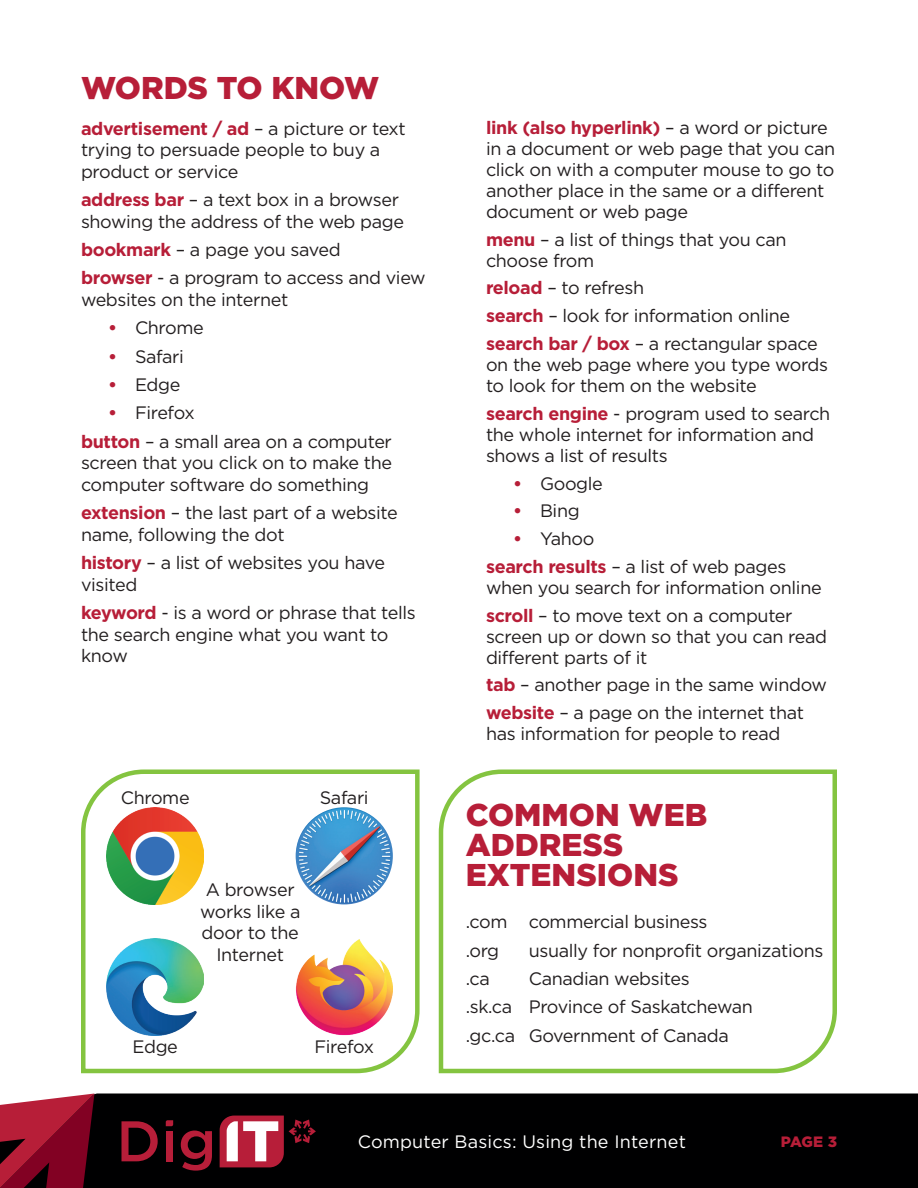
<style>
.page{position:relative;width:918px;height:1188px;background:#fff}
.page>*{position:absolute;margin:0;border:0;box-sizing:border-box;transform-origin:0 0}
.t1{font:900 31.5px/30px "Gotham";color:#b71e38}
.t2{font:18px/21.6px "Gotham";letter-spacing:-.02em;color:#231f20}
.t3{font:18px "Gotham";letter-spacing:.01em;color:#fff}
.t4{font:900 15px "Gotham";color:#b71e38}
.s1{font-weight:700;color:#b71e38}
</style>
<div class="page">
<svg style="left:81px;top:769px;width:339px;height:305px"></svg>
<svg style="left:438px;top:769px;width:399px;height:305px"></svg>
<img style="left:296px;top:938px;width:97px;height:97px">
<img style="left:107px;top:807px;width:97px;height:98px">
<img style="left:107px;top:938px;width:97px;height:97px">
<img style="left:296px;top:807px;width:97px;height:97px;border-radius:49px">
<div style="left:94px;top:1094px;width:824px;height:94px;background:#000001"></div>
<svg style="left:0;top:1094px;width:94px;height:94px;background:#8f1b34"></svg>
<svg style="left:122px;top:1121px;width:36px;height:40px"></svg>
<svg style="left:181px;top:1131px;width:31px;height:40px"></svg>
<div style="left:166px;top:1131px;width:7px;height:30px;background:#b71e39"></div>
<svg style="left:166px;top:1120px;width:7px;height:6px"></svg>
<svg style="left:220px;top:1116px;width:96px;height:51px"></svg>
<h1 class="t1" style="left:81px;top:73px;width:300px">WORDS TO KNOW</h1>
<p class="t2" style="left:81px;top:117px;width:326px"><span class="s1">advertisement / ad</span> – a picture or text trying to persuade people to buy a product or service</p>
<p class="t2" style="left:81px;top:189px;width:325px"><span class="s1">address bar</span> – a text box in a browser showing the address of the web page</p>
<p class="t2" style="left:81px;top:235px;width:346px;line-height:28.3px"><span class="s1">bookmark</span> – a page you saved<br><span class="s1">browser</span> - a program to access and view</p>
<p class="t2" style="left:81px;top:288px;width:209px">websites on the internet</p>
<p class="t2" style="left:108px;top:317px;width:97px"><span class="s1">•</span> Chrome</p>
<p class="t2" style="left:108px;top:345px;width:77px"><span class="s1">•</span> Safari</p>
<p class="t2" style="left:108px;top:373px;width:74px"><span class="s1">•</span> Edge</p>
<p class="t2" style="left:81px;top:398px;width:312px;line-height:28.3px;text-indent:27px"><span class="s1">•</span> Firefox<br><span class="s1">button</span> – a small area on a computer</p>
<p class="t2" style="left:81px;top:452px;width:313px">screen that you click on to make the computer software do something</p>
<p class="t2" style="left:81px;top:502px;width:318px"><span class="s1">extension</span> – the last part of a website name, following the dot</p>
<p class="t2" style="left:81px;top:552px;width:306px"><span class="s1">history</span> – a list of websites you have visited</p>
<p class="t2" style="left:81px;top:602px;width:336px"><span class="s1">keyword</span> - is a word or phrase that tells the search engine what you want to know</p>
<p class="t2" style="left:121px;top:787px;width:70px">Chrome</p>
<p class="t2" style="left:320px;top:787px;width:50px">Safari</p>
<p class="t2" style="left:200px;top:879px;width:102px;text-align:center">A browser works like a door to the<br>Internet</p>
<p class="t2" style="left:133px;top:1035px;width:47px">Edge</p>
<p class="t2" style="left:314px;top:1035px;width:61px">Firefox</p>
<p class="t2" style="left:486px;top:117px;width:351px;line-height:21px"><span class="s1">link (also hyperlink)</span> – a word or picture in a document or web page that you can click on with a computer mouse to go to another place in the same or a different document or web page</p>
<p class="t2" style="left:486px;top:228px;width:302px;line-height:21px"><span class="s1">menu</span> – a list of things that you can choose from</p>
<p class="t2" style="left:486px;top:274px;width:333px;line-height:27.8px"><span class="s1">reload</span> – to refresh<br><span class="s1">search</span> – look for information online <span class="s1">search bar / box</span> – a rectangular space</p>
<p class="t2" style="left:486px;top:354px;width:344px;line-height:21px">on the web page where you type words to look for them on the website</p>
<p class="t2" style="left:486px;top:403px;width:346px;line-height:21px"><span class="s1">search engine</span> - program used to search the whole internet for information and shows a list of results</p>
<p class="t2" style="left:513px;top:472px;width:91px"><span class="s1">•</span> Google</p>
<p class="t2" style="left:513px;top:500px;width:68px"><span class="s1">•</span> Bing</p>
<p class="t2" style="left:486px;top:524px;width:302px;line-height:27.8px;text-indent:27px"><span class="s1">•</span> Yahoo<br><span class="s1">search results</span> – a list of web pages</p>
<p class="t2" style="left:486px;top:573px;width:337px;line-height:27.8px">when you search for information online <span class="s1">scroll</span> – to move text on a computer</p>
<p class="t2" style="left:486px;top:625px;width:343px;line-height:21px">screen up or down so that you can read different parts of it</p>
<p class="t2" style="left:486px;top:671px;width:342px;line-height:27.8px"><span class="s1">tab</span> – another page in the same window <span class="s1">website</span> – a page on the internet that</p>
<p class="t2" style="left:486px;top:723px;width:296px">has information for people to read</p>
<h1 class="t1" style="left:466px;top:800px;width:243px">COMMON WEB<br>ADDRESS<br>EXTENSIONS</h1>
<p class="t2" style="left:466px;top:907px;width:243px;line-height:28.3px">.com commercial business .org</p>
<p class="t2" style="left:529px;top:939px;width:296px">usually for nonprofit organizations</p>
<p class="t2" style="left:466px;top:964px;width:289px;line-height:28.3px;text-indent:63px">Canadian websites<br>.sk.ca Province of Saskatchewan .gc.ca Government of Canada</p>
<p class="t2" style="left:466px;top:967px;width:26px">.ca</p>
<p class="t3" style="left:358px;top:1130px;width:330px">Computer Basics: Using the Internet</p>
<p class="t4" style="left:781px;top:1131px;width:58px">PAGE 3</p>
</div>
